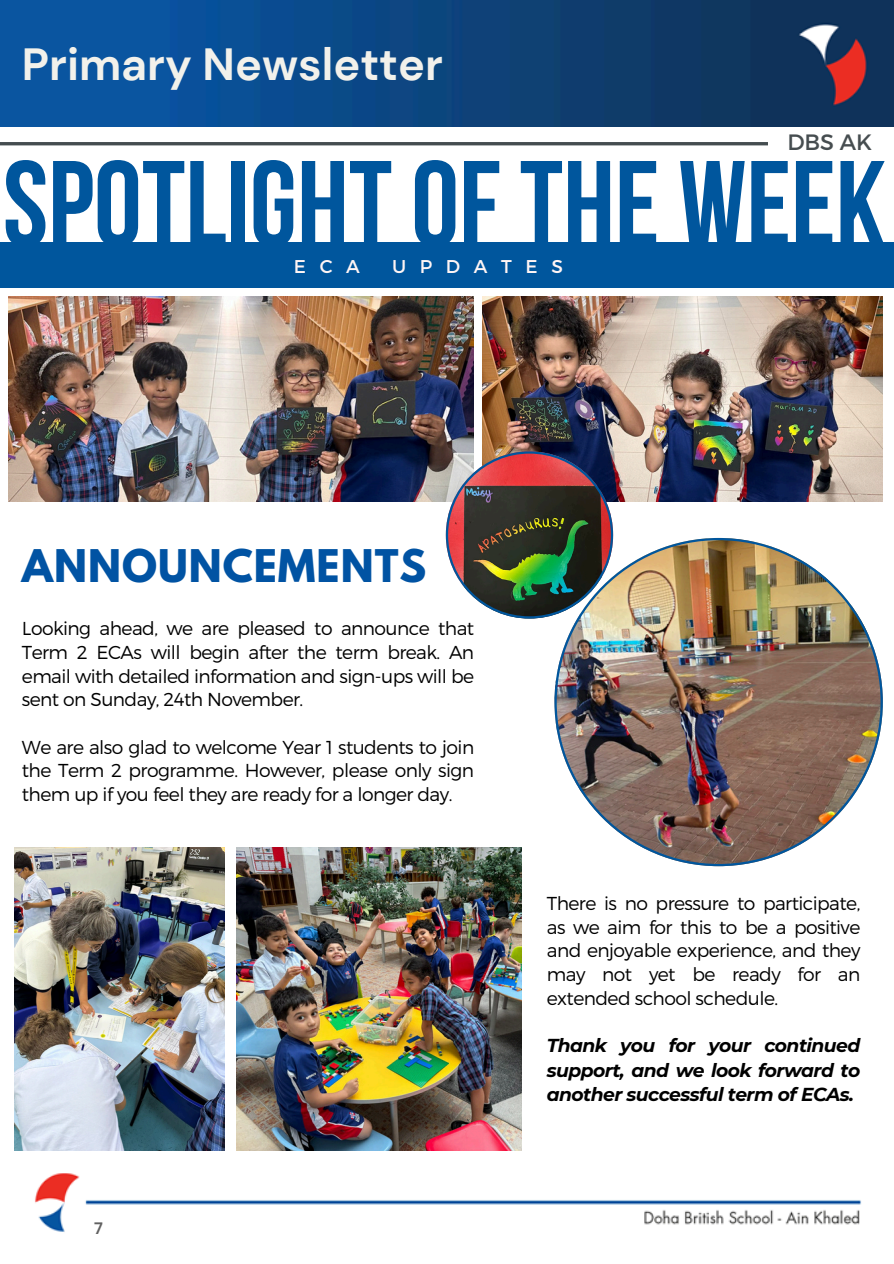
<style>
.page{position:relative;width:894px;height:1264px;background:#fff}
.page>*{position:absolute;margin:0;border:0;box-sizing:border-box;transform-origin:0 0}
.t1{font:121.05px "Bebas Neue Cyrillic";color:#00569d}
.t2{font:700 45px "DM Sans";color:#f2f1eb}
.t3{font:700 39.9px "League Spartan";letter-spacing:.025em;color:#0153a3}
.t4{font:22.2px "Montserrat";color:#464d50}
.t5{font:300 18.75px/23.7px "Montserrat";letter-spacing:-.03em;color:#000;text-align:justify}
.t6{font:italic 700 18.75px/24.8px "Montserrat";letter-spacing:-.03em;color:#000;text-align:justify}
.t7{font:18.45px "Montserrat";letter-spacing:.735em;color:#fff5f5}
.t8{font:700 16.5px "DM Sans";color:#616161}
</style>
<div class="page">
<img style="left:0;top:0;width:893px;height:126px">
<img style="left:35px;top:1173px;width:826px;height:59px">
<hr style="left:0;top:142px;width:767px;height:3px;background:#454d50">
<div style="left:0;top:242px;width:893px;height:46px;background:#00569d"></div>
<img style="left:8px;top:297px;width:465px;height:205px">
<img style="left:482px;top:297px;width:400px;height:205px">
<img style="left:554px;top:538px;width:328px;height:328px">
<img style="left:445px;top:451px;width:168px;height:167px">
<img style="left:15px;top:847px;width:209px;height:303px">
<img style="left:237px;top:847px;width:284px;height:303px">
<p class="t2" style="left:22px;top:35px;width:422px">Primary Newsletter</p>
<h3 class="t4" style="left:787px;top:128px;width:86px">DBS AK</h3>
<p class="t1" style="left:3px;top:155px;width:884px">SPOTLIGHTOFTHE WEEK</p>
<p class="t7" style="left:294px;top:255px;width:67px">ECA</p>
<p class="t7" style="left:392px;top:255px;width:172px">UPDATES</p>
<p class="t3" style="left:22px;top:546px;width:406px">ANNOUNCEMENTS</p>
<p class="t5" style="left:22px;top:616px;width:453px">Looking ahead, we are pleased to announce that Term 2 ECAs will begin after the term break. An email with detailed information and sign-ups will be sent on Sunday, 24th November.</p>
<p class="t5" style="left:22px;top:734px;width:453px">We are also glad to welcome Year 1 students to join the Term 2 programme. However, please only sign them up if you feel they are ready for a longer day.</p>
<p class="t8" style="left:94px;top:1217px;width:10px">7</p>
<h6 class="t5" style="left:546px;top:890px;width:315px">There is no pressure to participate, as we aim for this to be a positive and enjoyable experience, and they may not yet be ready for an extended school schedule.</h6>
<p class="t6" style="left:546px;top:1032px;width:315px">Thank you for your continued support, and we look forward to another successful term of ECAs.</p>
</div>
